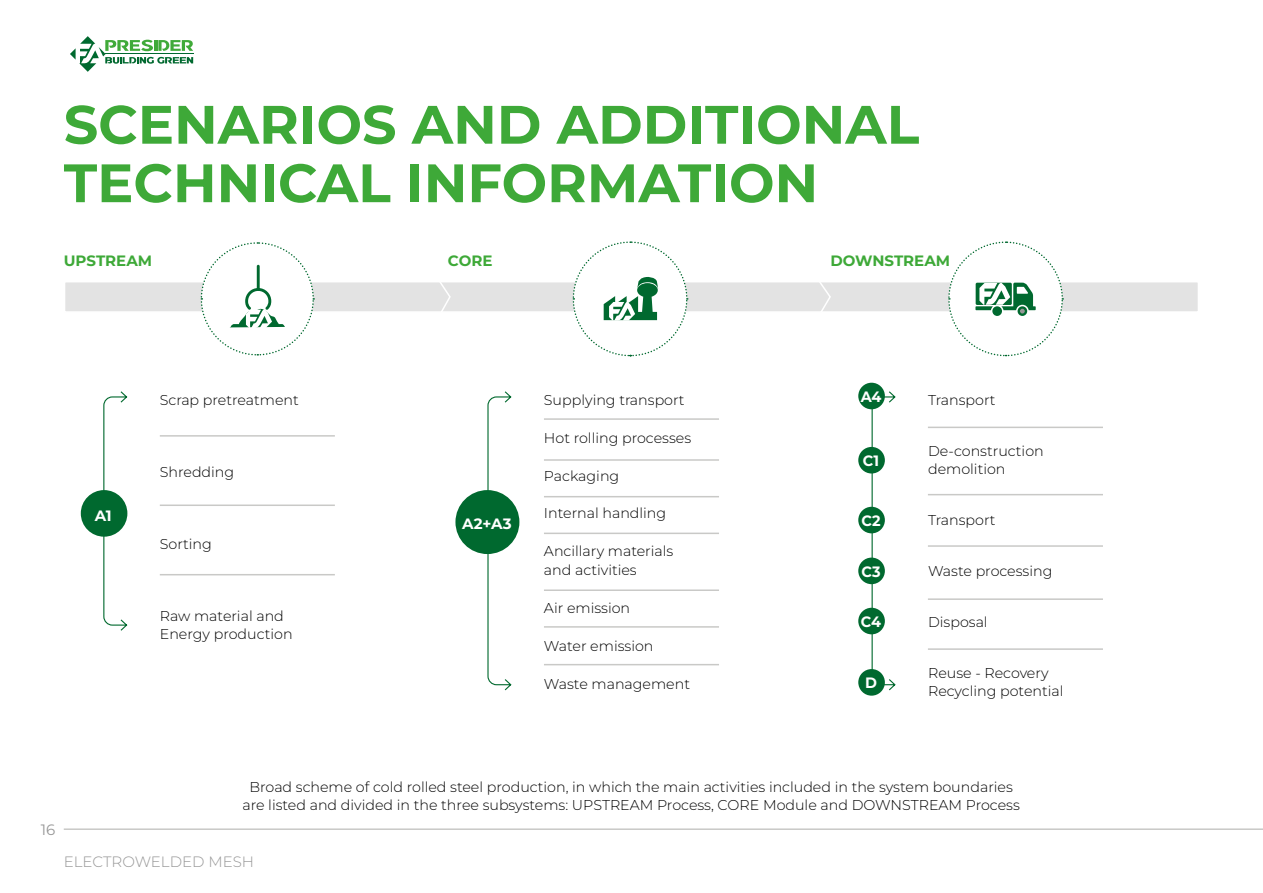
<style>
.page{position:relative;width:1263px;height:893px;background:#fff}
.page>*{position:absolute;margin:0;border:0;box-sizing:border-box;transform-origin:0 0}
.t1{font:700 54px/58.5px "Montserrat";color:#3ea938}
.t2{font:700 15px "Montserrat";color:#3ea938}
.t3{font:300 15px "Montserrat";color:#979797}
.t4{font:700 15px "Montserrat";color:#fff;scale:.96 1}
.t5{font:700 15px "Montserrat";color:#fff}
.t6{font:15px "Montserrat";color:#979797}
.t7{font:300 14.25px/18px "Montserrat";color:#000}
</style>
<div class="page">
<hr style="left:64px;top:828px;width:1199px;height:2px;background:#c9c9c7">
<div style="left:813px;top:282px;width:385px;height:30px;background:#e3e3e3"></div>
<div style="left:812px;top:281px;width:387px;height:32px;border:2px solid #fff"></div>
<svg style="left:947px;top:241px;width:117px;height:116px"></svg>
<svg style="left:65px;top:241px;width:767px;height:116px"></svg>
<svg style="left:103px;top:391px;width:25px;height:240px"></svg>
<svg style="left:487px;top:391px;width:25px;height:300px"></svg>
<svg style="left:871px;top:391px;width:25px;height:300px"></svg>
<hr style="left:160px;top:435px;width:175px;height:2px;background:#c9c9c7">
<hr style="left:928px;top:427px;width:175px;height:1px;background:#c9c9c7">
<hr style="left:544px;top:418px;width:175px;height:2px;background:#c9c9c7">
<hr style="left:160px;top:504px;width:175px;height:2px;background:#c9c9c7">
<hr style="left:928px;top:494px;width:175px;height:1px;background:#c9c9c7">
<hr style="left:544px;top:459px;width:175px;height:2px;background:#c9c9c7">
<hr style="left:160px;top:574px;width:175px;height:1px;background:#c9c9c7">
<hr style="left:928px;top:545px;width:175px;height:2px;background:#c9c9c7">
<hr style="left:928px;top:648px;width:175px;height:2px;background:#c9c9c7">
<hr style="left:928px;top:598px;width:175px;height:2px;background:#c9c9c7">
<hr style="left:544px;top:496px;width:175px;height:1px;background:#c9c9c7">
<hr style="left:544px;top:533px;width:175px;height:1px;background:#c9c9c7">
<hr style="left:544px;top:589px;width:175px;height:2px;background:#c9c9c7">
<hr style="left:544px;top:626px;width:175px;height:2px;background:#c9c9c7">
<hr style="left:544px;top:664px;width:175px;height:1px;background:#c9c9c7">
<div style="left:81px;top:490px;width:46px;height:47px;background:#00692f;border-radius:50%"></div>
<div style="left:858px;top:383px;width:27px;height:26px;background:#00692f;border-radius:50%"></div>
<div style="left:858px;top:447px;width:27px;height:26px;background:#00692f;border-radius:50%"></div>
<div style="left:858px;top:507px;width:27px;height:26px;background:#00692f;border-radius:50%"></div>
<div style="left:858px;top:558px;width:27px;height:26px;background:#00692f;border-radius:50%"></div>
<div style="left:858px;top:608px;width:27px;height:26px;background:#00692f;border-radius:50%"></div>
<div style="left:858px;top:669px;width:27px;height:27px;background:#00692f;border-radius:50%"></div>
<div style="left:455px;top:490px;width:64px;height:64px;background:#00692f;border-radius:50%"></div>
<svg style="left:70px;top:36px;width:123px;height:36px"></svg>
<h1 class="t1" style="left:64px;top:93px;width:857px">SCENARIOS AND ADDITIONAL<br>TECHNICAL INFORMATION</h1>
<p class="t2" style="left:64px;top:250px;width:90px">UPSTREAM</p>
<p class="t2" style="left:448px;top:250px;width:46px">CORE</p>
<p class="t2" style="left:830px;top:250px;width:121px">DOWNSTREAM</p>
<p class="t5" style="left:95px;top:504px;width:18px">A1</p>
<p class="t7" style="left:160px;top:390px;width:140px">Scrap pretreatment</p>
<p class="t7" style="left:160px;top:462px;width:76px">Shredding</p>
<p class="t7" style="left:160px;top:534px;width:54px">Sorting</p>
<p class="t7" style="left:160px;top:606px;width:134px">Raw material and<br>Energy production</p>
<p class="t5" style="left:462px;top:513px;width:51px">A2+A3</p>
<p class="t7" style="left:544px;top:390px;width:142px">Supplying transport</p>
<p class="t7" style="left:544px;top:428px;width:149px">Hot rolling processes</p>
<p class="t7" style="left:544px;top:466px;width:77px">Packaging</p>
<p class="t7" style="left:544px;top:504px;width:124px">Internal handling</p>
<p class="t7" style="left:544px;top:541px;width:131px;line-height:18.9px">Ancillary materials and activities</p>
<p class="t7" style="left:544px;top:598px;width:88px">Air emission</p>
<p class="t7" style="left:544px;top:636px;width:111px">Water emission</p>
<p class="t7" style="left:544px;top:674px;width:148px">Waste management</p>
<p class="t4" style="left:861px;top:386px;width:23px">A4</p>
<p class="t4" style="left:863px;top:450px;width:19px">C1</p>
<p class="t4" style="left:861px;top:510px;width:21px">C2</p>
<p class="t4" style="left:861px;top:560px;width:21px">C3</p>
<p class="t4" style="left:861px;top:611px;width:23px">C4</p>
<p class="t4" style="left:865px;top:672px;width:14px">D</p>
<p class="t7" style="left:928px;top:391px;width:69px">Transport</p>
<p class="t7" style="left:928px;top:442px;width:117px">De-construction demolition</p>
<p class="t7" style="left:928px;top:511px;width:69px">Transport</p>
<p class="t7" style="left:928px;top:562px;width:126px">Waste processing</p>
<p class="t7" style="left:928px;top:613px;width:61px">Disposal</p>
<p class="t7" style="left:928px;top:664px;width:137px">Reuse - Recovery<br>Recycling potential</p>
<p class="t6" style="left:41px;top:820px;width:16px">16</p>
<p class="t7" style="left:242px;top:778px;width:779px;text-align:center">Broad scheme of cold rolled steel production, in which the main activities included in the system boundaries are listed and divided in the three subsystems: UPSTREAM Process, CORE Module and DOWNSTREAM Process</p>
<p class="t3" style="left:64px;top:851px;width:192px">ELECTROWELDED MESH</p>
</div>
